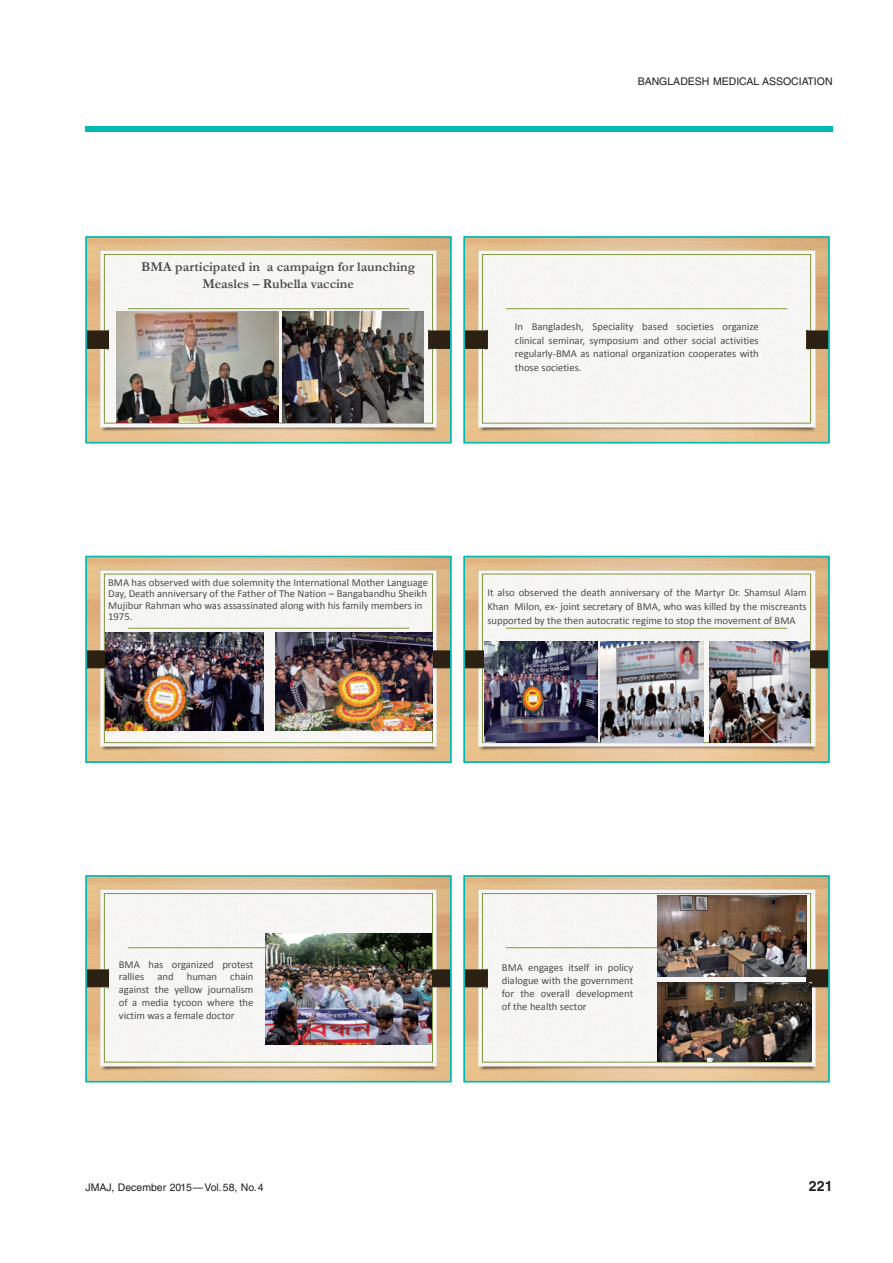
<style>
.page{position:relative;width:893px;height:1263px;background:#fff}
.page>*{position:absolute;margin:0;border:0;box-sizing:border-box;transform-origin:0 0}
.t1{font:700 14.25px "Helvetica LT Std";color:#231f20}
.t2{font:700 13.65px/16.4px "Garamond";color:#4b4c4d;text-align:center}
.t3{font:10.65px/12.8px "Calibri";color:#4b4c4d;text-align:justify}
.t4{font:10.5px "Helvetica LT Std";color:#231f20}
</style>
<div class="page">
<img style="left:466px;top:878px;width:360px;height:201px">
<div style="left:482px;top:893px;width:329px;height:169px;border:1px solid #81963f"></div>
<img style="left:466px;top:970px;width:21px;height:18px">
<img style="left:806px;top:970px;width:20px;height:18px">
<hr style="left:506px;top:947px;width:281px;height:1px;background:#81963f">
<img style="left:658px;top:982px;width:153px;height:80px">
<img style="left:658px;top:895px;width:148px;height:81px">
<div style="left:463px;top:875px;width:366px;height:207px;border:2px solid #03b9b4"></div>
<img style="left:88px;top:878px;width:360px;height:201px">
<div style="left:104px;top:893px;width:329px;height:169px;border:1px solid #81963f"></div>
<img style="left:88px;top:970px;width:21px;height:18px">
<img style="left:431px;top:970px;width:17px;height:18px">
<hr style="left:128px;top:947px;width:281px;height:1px;background:#81963f">
<img style="left:265px;top:933px;width:166px;height:111px">
<div style="left:85px;top:875px;width:366px;height:207px;border:2px solid #03b9b4"></div>
<img style="left:466px;top:559px;width:360px;height:201px">
<div style="left:482px;top:574px;width:329px;height:169px;border:1px solid #81963f"></div>
<img style="left:466px;top:650px;width:19px;height:18px">
<img style="left:809px;top:650px;width:17px;height:18px">
<hr style="left:506px;top:628px;width:281px;height:1px;background:#81963f">
<img style="left:485px;top:641px;width:112px;height:102px">
<img style="left:600px;top:641px;width:103px;height:102px">
<img style="left:709px;top:641px;width:100px;height:102px">
<div style="left:463px;top:556px;width:366px;height:207px;border:2px solid #03b9b4"></div>
<img style="left:466px;top:239px;width:360px;height:201px">
<div style="left:482px;top:254px;width:329px;height:169px;border:1px solid #81963f"></div>
<img style="left:466px;top:331px;width:21px;height:18px">
<img style="left:806px;top:331px;width:20px;height:18px">
<hr style="left:506px;top:308px;width:281px;height:1px;background:#81963f">
<div style="left:463px;top:236px;width:366px;height:207px;border:2px solid #03b9b4"></div>
<img style="left:88px;top:239px;width:360px;height:201px">
<div style="left:104px;top:254px;width:329px;height:169px;border:1px solid #81963f"></div>
<img style="left:88px;top:331px;width:21px;height:18px">
<img style="left:428px;top:331px;width:20px;height:18px">
<hr style="left:128px;top:308px;width:281px;height:1px;background:#81963f">
<img style="left:282px;top:311px;width:141px;height:111px">
<img style="left:116px;top:311px;width:162px;height:111px">
<div style="left:85px;top:236px;width:366px;height:207px;border:2px solid #03b9b4"></div>
<img style="left:88px;top:559px;width:360px;height:201px">
<div style="left:104px;top:574px;width:329px;height:169px;border:1px solid #81963f"></div>
<img style="left:88px;top:650px;width:17px;height:18px">
<img style="left:432px;top:650px;width:16px;height:18px">
<hr style="left:128px;top:628px;width:281px;height:1px;background:#81963f">
<img style="left:105px;top:632px;width:158px;height:99px">
<img style="left:275px;top:632px;width:157px;height:99px">
<div style="left:85px;top:556px;width:366px;height:207px;border:2px solid #03b9b4"></div>
<div style="left:85px;top:126px;width:747px;height:6px;background:#03b9b4"></div>
<p class="t2" style="left:141px;top:259px;width:275px">BMA participated in a campaign for launching<br>Measles – Rubella vaccine</p>
<p class="t4" style="left:638px;top:77px;width:196px">BANGLADESH MEDICAL ASSOCIATION</p>
<p class="t3" style="left:515px;top:320px;width:245px;line-height:13.6px">In Bangladesh, Speciality based societies organize clinical seminar, symposium and other social activities regularly-BMA as national organization cooperates with those societies.</p>
<p class="t3" style="left:108px;top:577px;width:321px;line-height:11.6px;text-align:left">BMA has observed with due solemnity the International Mother Language Day, Death anniversary of the Father of The Nation – Bangabandhu Sheikh Mujibur Rahman who was assassinated along with his family members in 1975.</p>
<p class="t3" style="left:487px;top:587px;width:321px;line-height:13.6px">It also observed the death anniversary of the Martyr Dr. Shamsul Alam Khan Milon, ex- joint secretary of BMA, who was killed by the miscreants supported by the then autocratic regime to stop the movement of BMA</p>
<p class="t3" style="left:119px;top:958px;width:136px">BMA has organized protest rallies and human chain against the yellow journalism of a media tycoon where the victim was a female doctor</p>
<p class="t3" style="left:502px;top:962px;width:133px">BMA engages itself in policy dialogue with the government for the overall development of the health sector</p>
<p class="t4" style="left:85px;top:1184px;width:180px">JMAJ, December 2015—Vol.58, No.4</p>
<h1 class="t1" style="left:809px;top:1178px;width:25px">221</h1>
</div>
